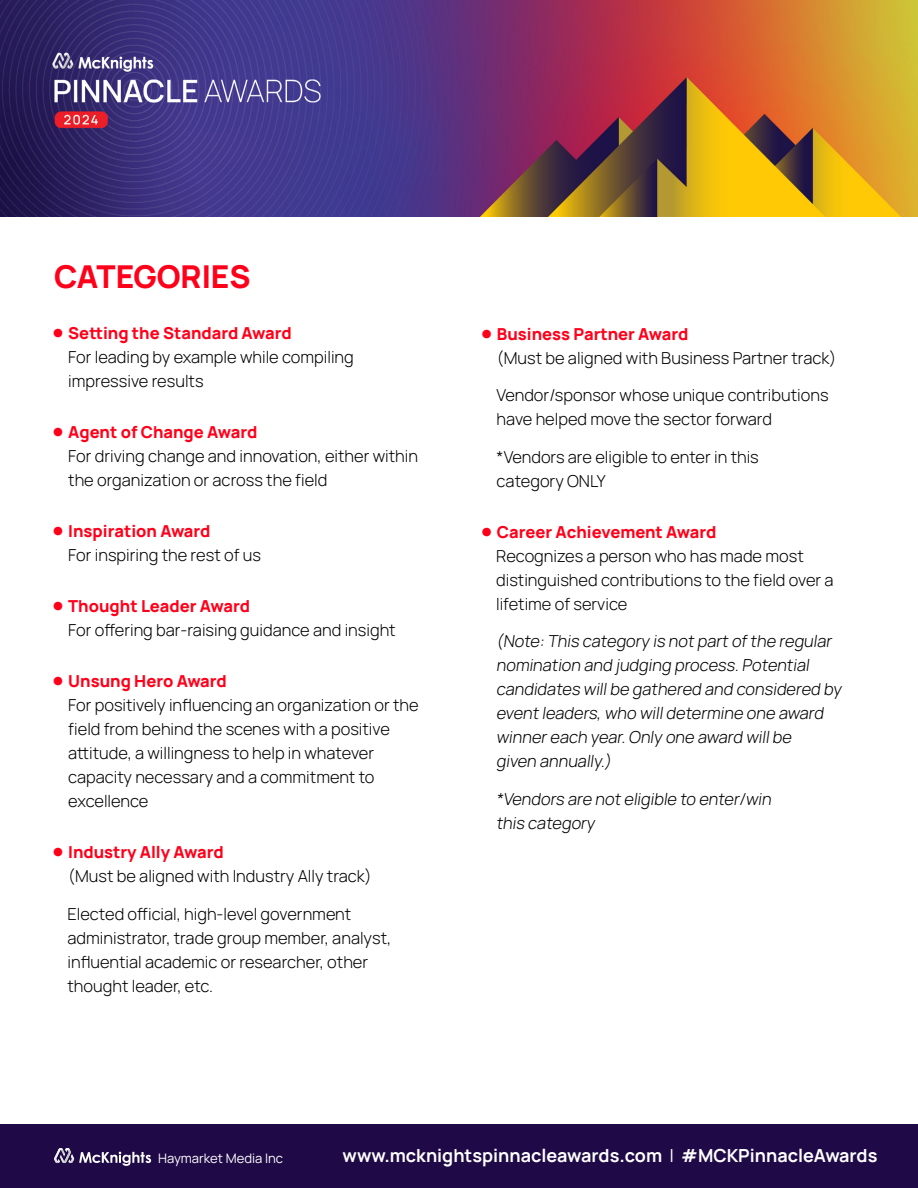
<style>
.page{position:relative;width:918px;height:1188px;background:#fff}
.page>*{position:absolute;margin:0;border:0;box-sizing:border-box;transform-origin:0 0}
.t1{font:800 31.5px "Manrope";color:#ff001a}
.t2{font:700 18px "Manrope";color:#fff}
.t3{font:300 16.5px/24px "Manrope";color:#000}
.t4{font:13.05px "Manrope";color:#fff}
.s1{font-weight:800;font-size:28.5px;color:#ff001a}
.s2{font-weight:800;color:#ff001a}
.s3{font-weight:400}
</style>
<div class="page">
<img style="left:0;top:0;width:918px;height:216px">
<div style="left:0;top:1124px;width:918px;height:64px;background:#1f0a47"></div>
<svg style="left:54px;top:1148px;width:97px;height:18px"></svg>
<h1 class="t1" style="left:54px;top:255px;width:198px">CATEGORIES</h1>
<p class="t3" style="left:68px;top:321px;width:287px;text-indent:-21px"><span class="s1">•</span><span class="s2">Setting the Standard Award<br></span>For leading by example while compiling impressive results</p>
<p class="t3" style="left:68px;top:420px;width:351px;text-indent:-21px"><span class="s1">•</span><span class="s2">Agent of Change Award<br></span>For driving change and innovation, either within the organization or across the field</p>
<p class="t3" style="left:68px;top:519px;width:194px;text-indent:-21px"><span class="s1">•</span><span class="s2">Inspiration Award<br></span>For inspiring the rest of us</p>
<p class="t3" style="left:68px;top:594px;width:329px;text-indent:-21px"><span class="s1">•</span><span class="s2">Thought Leader Award<br></span>For offering bar-raising guidance and insight</p>
<p class="t3" style="left:68px;top:669px;width:352px;text-indent:-21px"><span class="s1">•</span><span class="s2">Unsung Hero Award<br></span>For positively influencing an organization or the field from behind the scenes with a positive attitude, a willingness to help in whatever capacity necessary and a commitment to excellence</p>
<p class="t3" style="left:68px;top:840px;width:305px;text-indent:-21px"><span class="s1">•</span><span class="s2">Industry Ally Award<br></span>(Must be aligned with Industry Ally track)</p>
<p class="t3" style="left:68px;top:901px;width:325px">Elected official, high-level government administrator, trade group member, analyst, influential academic or researcher, other thought leader, etc.</p>
<p class="t3" style="left:497px;top:321px;width:341px;text-indent:-21px"><span class="s1">•</span><span class="s2">Business Partner Award<br></span>(Must be aligned with Business Partner track)</p>
<p class="t3" style="left:497px;top:383px;width:333px">Vendor/sponsor whose unique contributions have helped move the sector forward</p>
<p class="t3" style="left:497px;top:444px;width:264px">*Vendors are eligible to enter in this category ONLY</p>
<p class="t3" style="left:496px;top:519px;width:339px;text-indent:-20px"><span class="s1">•</span><span class="s2">Career Achievement Award<br></span>Recognizes a person who has made most distinguished contributions to the field over a lifetime of service</p>
<p class="t3" style="left:496px;top:629px;width:350px">(Note:This category is not part of the regular nomination and judging process.Potential candidates willbe gathered and considered by event leaders,who willdetermine one award winner each year.Only one award willbe<br>given annually.)</p>
<p class="t3" style="left:496px;top:786px;width:279px">*Vendors are not eligible to enter/win this category</p>
<p class="t4" style="left:158px;top:1149px;width:126px">Haymarket Media Inc</p>
<p class="t2" style="left:343px;top:1143px;width:536px">www.mcknightspinnacleawards.com <span class="s3">|</span> #MCKPinnacleAwards</p>
</div>
